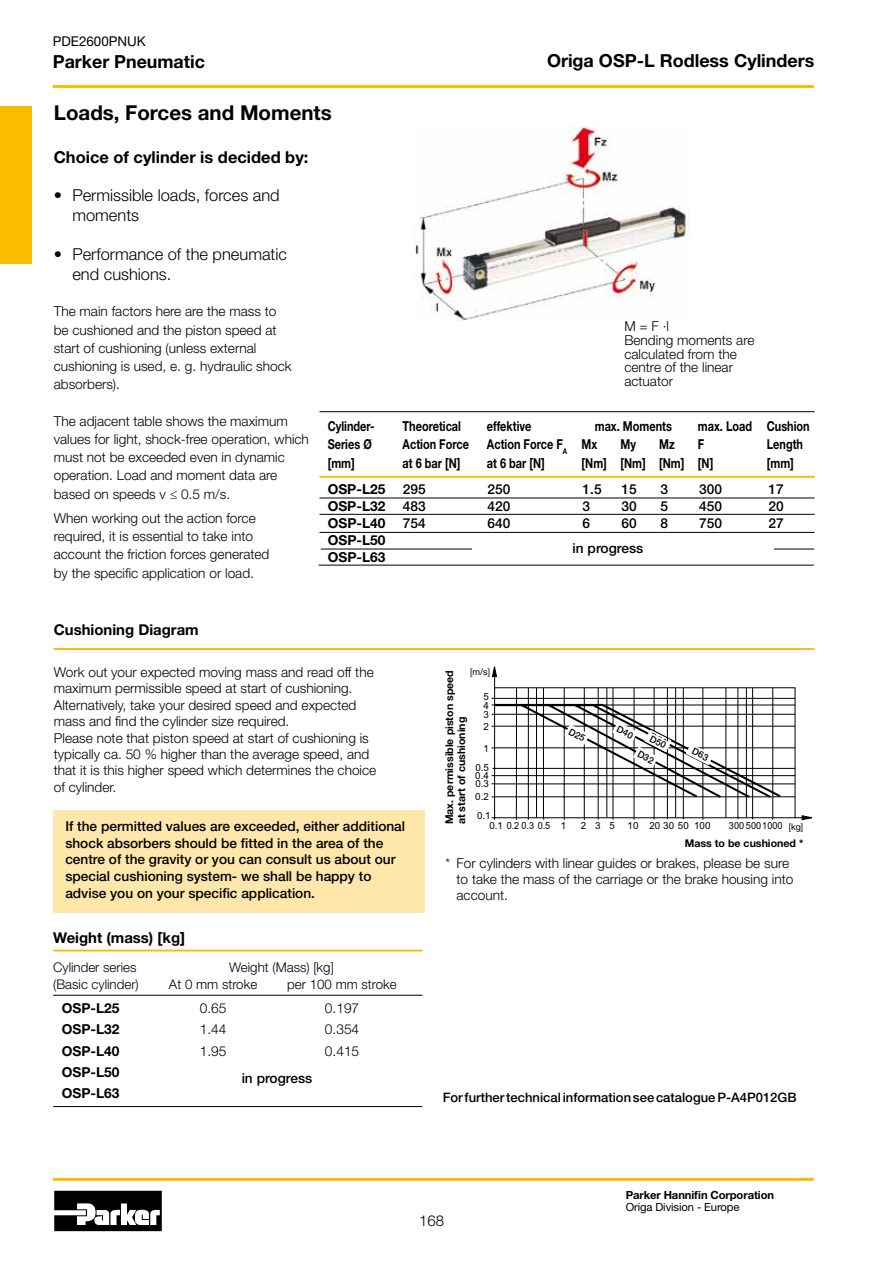
<style>
.page{position:relative;width:893px;height:1263px;background:#fff}
.page>*{position:absolute;margin:0;border:0;box-sizing:border-box;transform-origin:0 0}
.t1{font:700 20.55px "Helvetica Neue LT Std";color:#000}
.t2{font:700 18px "Helvetica Neue LT Std";color:#000}
.t3{font:300 16.5px/19.8px "Helvetica Neue LT Std";color:#000}
.t4{font:700 16.5px "Helvetica Neue LT Std";color:#000}
.t5{font:300 15px "Helvetica Neue LT Std";color:#000}
.t6{font:700 14.85px "Helvetica Neue LT Std";color:#000}
.t7{font:700 13.8px/21.3px "Helvetica Neue LT Std";color:#000}
.t8{font:300 13.8px "Helvetica Neue LT Std";color:#000}
.t9{font:500 13.8px "Helvetica Neue LT Std";color:#000}
.t10{font:300 13.65px/18.1px "Helvetica Neue LT Std";color:#000}
.t11{font:500 13.65px/16.5px "Helvetica Neue LT Std";color:#000}
.t12{font:700 13.65px "Helvetica Neue LT Std";color:#000;scale:.8 1}
.t13{font:700 13.65px/17px "Helvetica Neue LT Std";color:#000}
.t14{font:13.5px "Helvetica Neue LT Std";color:#000}
.t15{font:300 13.35px "Helvetica Neue LT Std";color:#000}
.t16{font:500 13.05px "Helvetica Neue LT Std";color:#000}
.t17{font:700 11.25px "Helvetica Neue LT Std";letter-spacing:-.01em;color:#000}
.t18{font:11.25px "Helvetica Neue LT Std";letter-spacing:-.01em;color:#000}
.t19{font:700 10.65px/12.1px "Helvetica Neue LT Std";color:#000}
.t20{font:9.75px/8.4px "Arial";color:#000}
.t21{font:9.75px "Arial";color:#000;scale:.93 1}
.t22{font:9px "Helvetica Neue LT Std";color:#000}
</style>
<div class="page">
<hr style="left:53px;top:85px;width:761px;height:3px;background:#fabb00">
<hr style="left:53px;top:1178px;width:761px;height:3px;background:#fabb00">
<svg style="left:54px;top:1191px;width:108px;height:40px"></svg>
<div style="left:0;top:106px;width:31px;height:158px;background:#fabb00"></div>
<div style="left:53px;top:810px;width:372px;height:102px;background:#ffe7ab"></div>
<hr style="left:53px;top:950px;width:369px;height:1px;background:#fabb00">
<hr style="left:53px;top:995px;width:369px;height:1px;background:#000">
<hr style="left:53px;top:1106px;width:369px;height:1px;background:#000">
<img style="left:414px;top:127px;width:276px;height:193px">
<hr style="left:319px;top:514px;width:496px;height:1px;background:#000">
<hr style="left:319px;top:532px;width:496px;height:1px;background:#000">
<hr style="left:319px;top:476px;width:496px;height:2px;background:#fabb00">
<hr style="left:319px;top:498px;width:496px;height:1px;background:#000">
<hr style="left:321px;top:549px;width:493px;height:1px;background:#000">
<hr style="left:319px;top:565px;width:495px;height:1px;background:#000">
<hr style="left:319px;top:411px;width:496px;height:1px;background:#000">
<hr style="left:54px;top:648px;width:761px;height:2px;background:#fabb00">
<div style="left:472px;top:536px;width:302px;height:26px;background:#fff"></div>
<svg style="left:491px;top:667px;width:321px;height:153px"></svg>
<p class="t14" style="left:53px;top:33px;width:94px">PDE2600PNUK</p>
<h2 class="t2" style="left:53px;top:50px;width:154px">Parker Pneumatic</h2>
<h2 class="t2" style="left:547px;top:50px;width:269px">Origa OSP-L Rodless Cylinders</h2>
<h1 class="t1" style="left:54px;top:100px;width:279px">Loads, Forces and Moments</h1>
<p class="t4" style="left:54px;top:147px;width:256px">Choice of cylinder is decided by:</p>
<p class="t3" style="left:72px;top:185px;width:209px;text-indent:-19px">• Permissible loads, forces and moments</p>
<p class="t3" style="left:72px;top:244px;width:216px;text-indent:-19px">• Performance of the pneumatic end cushions.</p>
<p class="t10" style="left:54px;top:302px;width:239px">The main factors here are the mass to be cushioned and the piston speed at start of cushioning (unless external cushioning is used, e. g. hydraulic shock absorbers).</p>
<p class="t10" style="left:54px;top:411px;width:257px">The adjacent table shows the maximum values for light, shock-free operation, which must not be exceeded even in dynamic operation. Load and moment data are based on speeds v ≤ 0.5 m/s.</p>
<p class="t10" style="left:54px;top:509px;width:217px">When working out the action force required, it is essential to take into account the friction forces generated by the specific application or load.</p>
<p class="t10" style="left:624px;top:319px;width:132px;line-height:13.6px">M = F ·l<br>Bending moments are calculated from the centre of the linear actuator</p>
<p class="t12" style="left:328px;top:417px;width:60px">Cylinder-</p>
<p class="t12" style="left:403px;top:417px;width:75px">Theoretical</p>
<p class="t12" style="left:487px;top:417px;width:57px">effektive</p>
<p class="t12" style="left:595px;top:417px;width:98px">max. Moments</p>
<p class="t12" style="left:698px;top:417px;width:141px">max. Load Cushion</p>
<p class="t12" style="left:328px;top:436px;width:57px">Series Ø</p>
<p class="t12" style="left:403px;top:436px;width:85px">Action Force</p>
<p class="t12" style="left:487px;top:436px;width:140px">Action Force F<sub>A</sub> Mx</p>
<p class="t12" style="left:620px;top:436px;width:21px">My</p>
<p class="t12" style="left:659px;top:436px;width:21px">Mz</p>
<p class="t12" style="left:698px;top:436px;width:10px">F</p>
<p class="t12" style="left:767px;top:436px;width:47px">Length</p>
<p class="t12" style="left:328px;top:454px;width:35px">[mm]</p>
<p class="t12" style="left:403px;top:454px;width:74px">at 6 bar [N]</p>
<p class="t12" style="left:487px;top:454px;width:74px">at 6 bar [N]</p>
<p class="t12" style="left:582px;top:454px;width:166px">[Nm] [Nm] [Nm] [N]</p>
<p class="t12" style="left:767px;top:454px;width:35px">[mm]</p>
<p class="t13" style="left:328px;top:480px;width:59px">OSP-L25</p>
<p class="t11" style="left:403px;top:481px;width:24px">295</p>
<p class="t11" style="left:488px;top:481px;width:24px">250</p>
<p class="t11" style="left:583px;top:481px;width:21px">1.5</p>
<p class="t11" style="left:621px;top:481px;width:17px">15</p>
<p class="t11" style="left:660px;top:481px;width:9px">3</p>
<p class="t11" style="left:699px;top:481px;width:24px">300</p>
<p class="t11" style="left:768px;top:481px;width:17px">17</p>
<p class="t13" style="left:328px;top:497px;width:59px">OSP-L32</p>
<p class="t11" style="left:403px;top:498px;width:24px">483</p>
<p class="t11" style="left:488px;top:498px;width:24px">420</p>
<p class="t11" style="left:583px;top:498px;width:9px">3</p>
<p class="t11" style="left:621px;top:498px;width:17px">30</p>
<p class="t11" style="left:660px;top:498px;width:9px">5</p>
<p class="t11" style="left:699px;top:498px;width:24px">450</p>
<p class="t11" style="left:768px;top:498px;width:17px">20</p>
<p class="t13" style="left:328px;top:514px;width:59px">OSP-L40</p>
<p class="t11" style="left:403px;top:514px;width:24px">754</p>
<p class="t11" style="left:488px;top:514px;width:24px">640</p>
<p class="t11" style="left:583px;top:514px;width:9px">6</p>
<p class="t11" style="left:622px;top:514px;width:17px">60</p>
<p class="t11" style="left:660px;top:514px;width:9px">8</p>
<p class="t11" style="left:699px;top:514px;width:24px">750</p>
<p class="t11" style="left:768px;top:514px;width:17px">27</p>
<p class="t13" style="left:328px;top:531px;width:59px">OSP-L50<br>OSP-L63</p>
<p class="t11" style="left:573px;top:540px;width:72px">in progress</p>
<p class="t6" style="left:54px;top:621px;width:146px">Cushioning Diagram</p>
<p class="t10" style="left:54px;top:664px;width:324px;line-height:16.4px">Work out your expected moving mass and read off the maximum permissible speed at start of cushioning.<br>Alternatively, take your desired speed and expected mass and find the cylinder size required.<br>Please note that piston speed at start of cushioning is typically ca. 50 % higher than the average speed, and that it is this higher speed which determines the choice of cylinder.</p>
<p class="t11" style="left:65px;top:818px;width:341px">If the permitted values are exceeded, either additional shock absorbers should be fitted in the area of the centre of the gravity or you can consult us about our special cushioning system- we shall be happy to advise you on your specific application.</p>
<p class="t6" style="left:53px;top:929px;width:133px">Weight (mass) [kg]</p>
<p class="t15" style="left:53px;top:959px;width:85px">Cylinder series</p>
<p class="t15" style="left:229px;top:959px;width:106px">Weight (Mass) [kg]</p>
<p class="t15" style="left:53px;top:976px;width:87px">(Basic cylinder)</p>
<p class="t15" style="left:169px;top:976px;width:90px">At 0 mm stroke</p>
<p class="t15" style="left:287px;top:976px;width:111px">per 100 mm stroke</p>
<p class="t7" style="left:62px;top:997px;width:59px">OSP-L25</p>
<p class="t8" style="left:200px;top:1000px;width:28px">0.65</p>
<p class="t8" style="left:325px;top:1000px;width:36px">0.197</p>
<p class="t7" style="left:62px;top:1018px;width:59px">OSP-L32</p>
<p class="t8" style="left:200px;top:1021px;width:28px">1.44</p>
<p class="t8" style="left:325px;top:1021px;width:36px">0.354</p>
<p class="t7" style="left:62px;top:1040px;width:59px">OSP-L40</p>
<p class="t8" style="left:200px;top:1042px;width:28px">1.95</p>
<p class="t8" style="left:325px;top:1042px;width:36px">0.415</p>
<p class="t7" style="left:62px;top:1061px;width:59px">OSP-L50<br>OSP-L63</p>
<p class="t9" style="left:242px;top:1070px;width:72px">in progress</p>
<p class="t22" style="left:470px;top:667px;width:21px">[m/s]</p>
<p class="t19" style="left:443px;top:824px;width:156px;rotate:-90deg">Max. permissible piston speed at start of cushioning</p>
<p class="t20" style="left:483px;top:692px;width:7px">5<br>4</p>
<p class="t20" style="left:484px;top:710px;width:7px">3</p>
<p class="t20" style="left:484px;top:722px;width:7px">2</p>
<p class="t20" style="left:484px;top:744px;width:7px">1</p>
<p class="t20" style="left:475px;top:763px;width:15px;text-align:justify">0.5<br>0.4<br>0.3</p>
<p class="t20" style="left:475px;top:787px;width:17px;line-height:18.8px">0.2<br>0.1</p>
<p class="t20" style="left:489px;top:822px;width:78px">0.1 0.2 0.3 0.5 1</p>
<p class="t20" style="left:581px;top:822px;width:36px">235</p>
<p class="t20" style="left:628px;top:822px;width:84px">10 20 30 50 100</p>
<p class="t21" style="left:729px;top:819px;width:74px">300 5001000 kg</p>
<p class="t22" style="left:789px;top:821px;width:16px">[kg]</p>
<p class="t19" style="left:685px;top:836px;width:120px">Mass to be cushioned *</p>
<p class="t10" style="left:457px;top:854px;width:338px;line-height:16.4px;text-indent:-11px">* For cylinders with linear guides or brakes, please be sure to take the mass of the carriage or the brake housing into account.</p>
<p class="t16" style="left:443px;top:1090px;width:355px">For further technical information see catalogue P-A4P012GB</p>
<p class="t5" style="left:419px;top:1211px;width:27px">168</p>
<p class="t17" style="left:626px;top:1188px;width:150px">Parker Hannifin Corporation</p>
<p class="t18" style="left:626px;top:1200px;width:115px">Origa Division - Europe</p>
</div>
